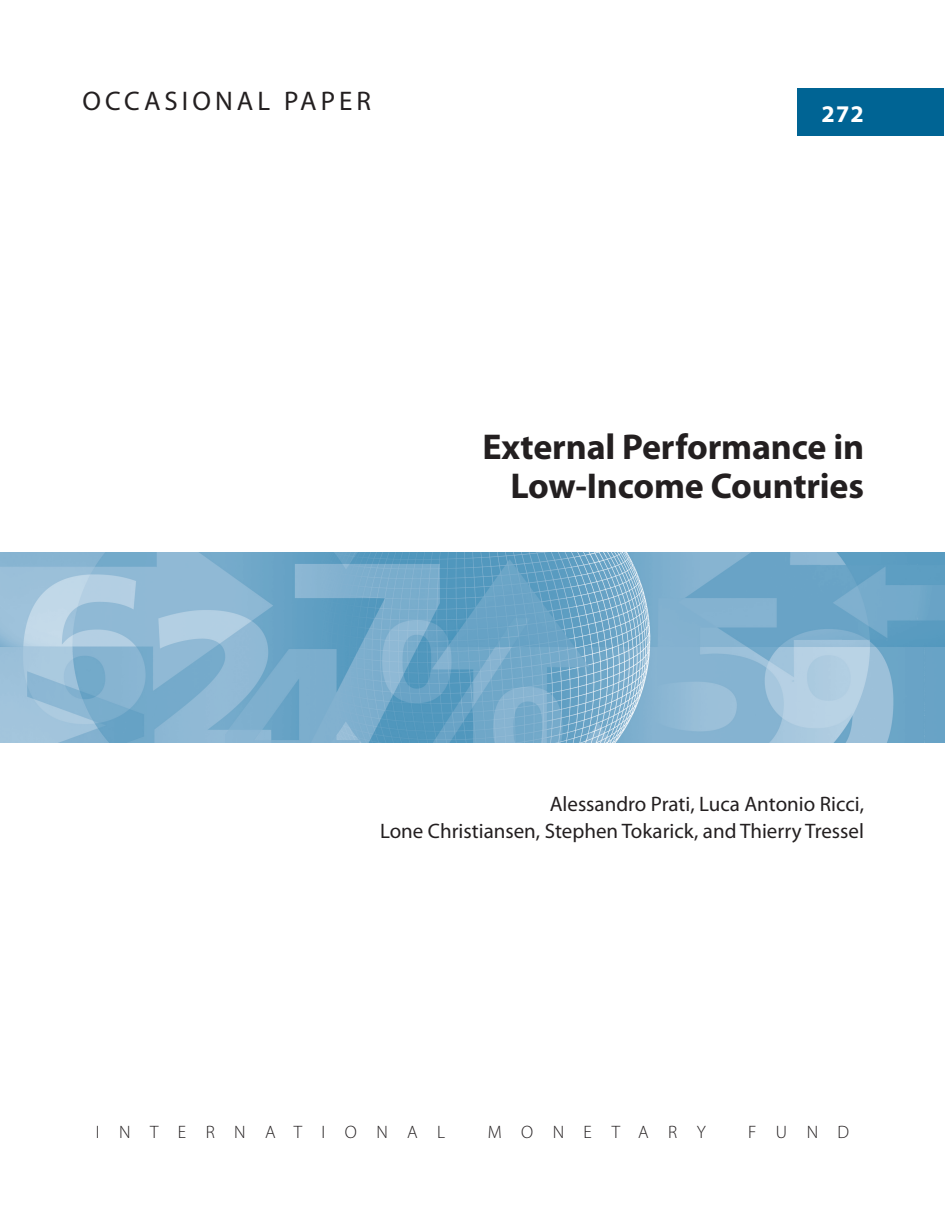
<style>
.page{position:relative;width:945px;height:1215px;background:#fff}
.page>*{position:absolute;margin:0;border:0;box-sizing:border-box;transform-origin:0 0}
.t1{font:700 36px/39px "Myriad Pro";letter-spacing:-.005em;color:#231f20;text-align:right}
.t2{font:27px "Myriad Pro";letter-spacing:.15em;color:#231f20}
.t3{font:700 24px "Myriad Pro";color:#fff}
.t4{font:21px/27px "Myriad Pro";color:#231f20;text-align:right}
.t5{font:300 18px "Myriad Pro";letter-spacing:1.08em;color:#231f20}
</style>
<div class="page">
<img style="left:0;top:553px;width:945px;height:189px">
<div style="left:798px;top:88px;width:146px;height:48px;background:#006494"></div>
<p class="t2" style="left:82px;top:90px;width:290px">OCCASIONAL PAPER</p>
<p class="t3" style="left:822px;top:104px;width:44px">272</p>
<h1 class="t1" style="left:482px;top:431px;width:383px">External Performance in<br>Low-Income Countries</h1>
<p class="t4" style="left:380px;top:792px;width:486px">Alessandro Prati, Luca Antonio Ricci,<br>Lone Christiansen, Stephen Tokarick, and Thierry Tressel</p>
<p class="t5" style="left:96px;top:1125px;width:351px">INTERNATIONAL</p>
<p class="t5" style="left:488px;top:1125px;width:219px">MONETARY</p>
<p class="t5" style="left:748px;top:1125px;width:103px">FUND</p>
</div>
